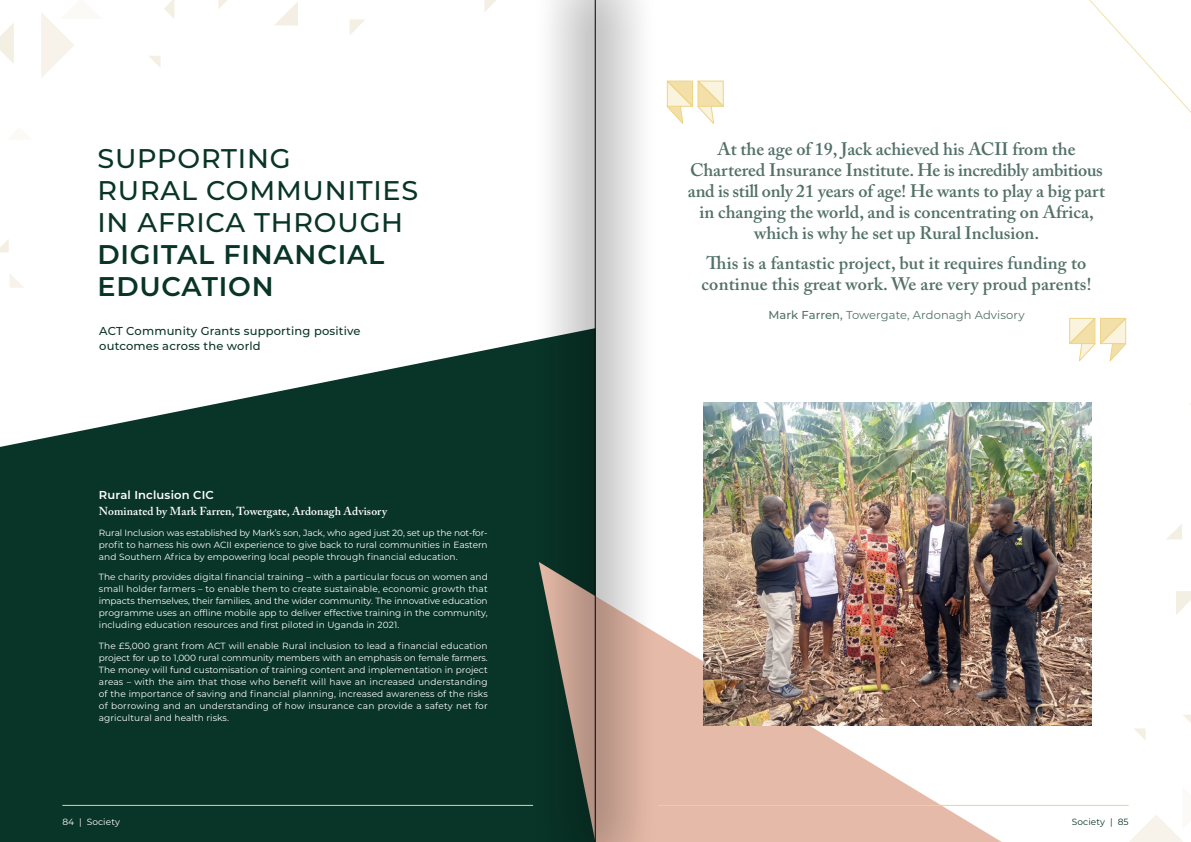
<style>
.page{position:relative;width:1191px;height:842px;background:#fff}
.page>*{position:absolute;margin:0;border:0;box-sizing:border-box;transform-origin:0 0}
.t1{font:500 27px/32px "Montserrat";letter-spacing:.03em;color:#093428}
.t2{font:600 27px/32px "Montserrat";letter-spacing:.03em;color:#093428}
.t3{font:600 18px/21px "Adobe Caslon Pro";color:#537169;text-align:center}
.t4{font:500 11.5px/15.5px "Montserrat";letter-spacing:.015em;color:#093428}
.t5{font:600 11.5px "Adobe Caslon Pro";letter-spacing:.01em;color:#fff}
.t6{font:11.5px "Montserrat";letter-spacing:.01em;color:#537169}
.t7{font:600 11.5px "Montserrat";letter-spacing:.015em;color:#fff}
.t8{font:9px/12px "Montserrat";letter-spacing:.01em;color:#fff;text-align:justify}
.t9{font:9px "Montserrat";letter-spacing:.01em;color:#093428}
.s1{font-weight:500}
</style>
<div class="page">
<svg style="left:0;top:239px;width:9px;height:13px"></svg>
<svg style="left:10px;top:274px;width:14px;height:14px"></svg>
<svg style="left:275px;top:2px;width:23px;height:23px"></svg>
<svg style="left:41px;top:12px;width:33px;height:66px"></svg>
<svg style="left:349px;top:19px;width:16px;height:16px"></svg>
<svg style="left:149px;top:56px;width:11px;height:11px"></svg>
<svg style="left:0;top:23px;width:14px;height:41px"></svg>
<svg style="left:484px;top:0;width:12px;height:12px"></svg>
<svg style="left:218px;top:0;width:9px;height:9px"></svg>
<svg style="left:164px;top:0;width:10px;height:18px"></svg>
<svg style="left:1176px;top:591px;width:15px;height:24px"></svg>
<svg style="left:1122px;top:804px;width:61px;height:38px"></svg>
<svg style="left:1167px;top:524px;width:15px;height:15px"></svg>
<svg style="left:1134px;top:728px;width:11px;height:12px"></svg>
<svg style="left:1183px;top:715px;width:8px;height:8px"></svg>
<svg style="left:0;top:340px;width:533px;height:502px;background:#264c41"></svg>
<hr style="left:62px;top:805px;width:471px;height:1px;background:#eed484">
<svg style="left:666px;top:80px;width:58px;height:44px"></svg>
<svg style="left:657px;top:633px;width:344px;height:209px;fill:#e6baa8"></svg>
<hr style="left:658px;top:805px;width:470px;height:1px;background:#eed484">
<svg style="left:1089px;top:0;width:102px;height:113px"></svg>
<img style="left:703px;top:403px;width:388px;height:323px">
<svg style="left:1069px;top:317px;width:58px;height:45px"></svg>
<div style="left:533px;top:0;width:124px;height:842px;background:#000;opacity:.6"></div>
<hr style="left:595px;top:0;width:1px;height:842px;background:#000">
<h1 class="t1" style="left:97px;top:141px;width:322px">SUPPORTING<br>RURAL COMMUNITIES<br>IN AFRICA THROUGH</h1>
<h1 class="t2" style="left:97px;top:237px;width:288px">DIGITAL FINANCIAL<br>EDUCATION</h1>
<p class="t4" style="left:99px;top:322px;width:263px">ACT Community Grants supporting positive outcomes across the world</p>
<p class="t7" style="left:99px;top:487px;width:117px">Rural Inclusion CIC</p>
<p class="t5" style="left:99px;top:504px;width:290px">Nominated by Mark Farren, Towergate, Ardonagh Advisory</p>
<p class="t8" style="left:99px;top:526px;width:390px">Rural Inclusion was established by Mark’s son, Jack, who aged just 20, set up the not-for&shy;profit to harness his own ACII experience to give back to rural communities in Eastern and Southern Africa by empowering local people through financial education.</p>
<p class="t8" style="left:99px;top:570px;width:390px">The charity provides digital financial training – with a particular focus on women and small holder farmers – to enable them to create sustainable, economic growth that impacts themselves, their families, and the wider community. The innovative education programme uses an offline mobile app to deliver effective training in the community, including education resources and first piloted in Uganda in 2021.</p>
<p class="t8" style="left:99px;top:639px;width:390px">The £5,000 grant from ACT will enable Rural inclusion to lead a financial education project for up to 1,000 rural community members with an emphasis on female farmers.<br>The money will fund customisation of training content and implementation in project areas – with the aim that those who benefit will have an increased understanding of the importance of saving and financial planning, increased awareness of the risks of borrowing and an understanding of how insurance can provide a safety net for agricultural and health risks.</p>
<p class="t8" style="left:62px;top:815px;width:59px">84 | Society</p>
<p class="t3" style="left:688px;top:138px;width:418px">At the age of 19, Jack achieved his ACII from the Chartered Insurance Institute. He is incredibly ambitious and is still only 21 years of age! He wants to play a big part in changing the world, and is concentrating on Africa, which is why he set up Rural Inclusion.</p>
<h2 class="t3" style="left:701px;top:252px;width:391px;text-align:left">This is a fantastic project, but it requires funding to continue this great work. We are very proud parents!</h2>
<p class="t6" style="left:768px;top:307px;width:258px"><span class="s1">Mark Farren,</span> Towergate, Ardonagh Advisory</p>
<p class="t9" style="left:1072px;top:816px;width:58px">Society | 85</p>
</div>
